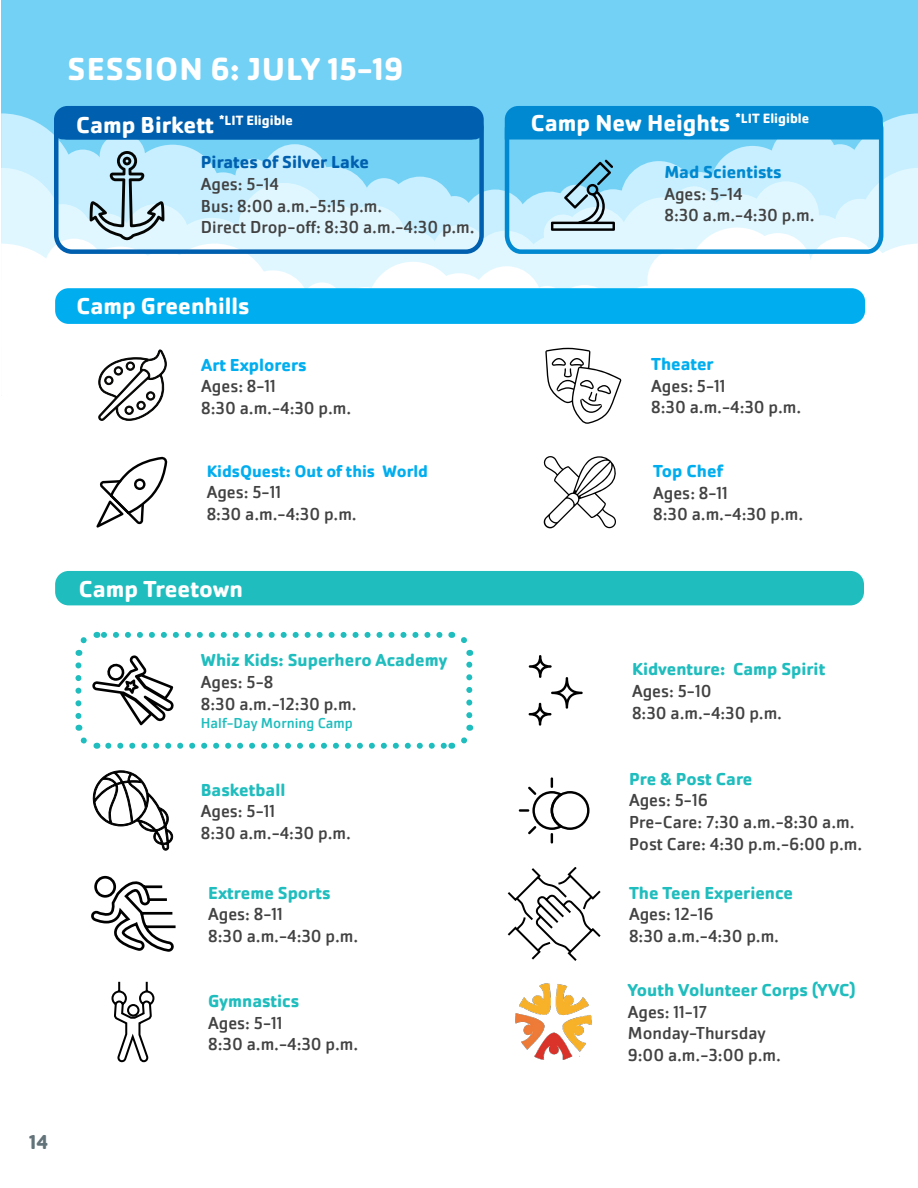
<style>
.page{position:relative;width:918px;height:1188px;background:#fff}
.page>*{position:absolute;margin:0;border:0;box-sizing:border-box;transform-origin:0 0}
.t1{font:700 33px "Cachet Pro";letter-spacing:.035em;color:#fff}
.t2{font:700 24px "Cachet Pro";color:#fff}
.t3{font:700 21px "Cachet Pro";color:#63737a}
.t4{font:18px/21.6px "Cachet Pro";color:#424242}
.t5{font:700 18px/21.6px "Cachet Pro";color:#20bdbe}
.t6{font:700 18px/21.6px "Cachet Pro";color:#00aeef}
.t7{font:700 17.25px "Cachet Pro";color:#00aeef}
.t8{font:15px "Cachet Pro";color:#20bdbe}
.t9{font:700 13.95px "Cachet Pro";color:#fff}
.s1{font-size:24px}
.s2{font-weight:700;color:#0060af}
.s3{font-weight:400;color:#424242}
.s4{font-weight:700;color:#20bdbe}
.s5{font-weight:700;color:#0089d0}
.s6{font-weight:700;color:#00aeef}
</style>
<div class="page">
<div style="left:1px;top:0;width:917px;height:396px;background:#73d1f6"></div>
<div style="left:60px;top:150px;width:46px;height:45px;background:#c7efff;border-radius:50%"></div>
<div style="left:124px;top:145px;width:97px;height:97px;background:#c7efff;border-radius:50%"></div>
<div style="left:23px;top:159px;width:97px;height:97px;background:#c7efff;border-radius:50%"></div>
<div style="left:294px;top:167px;width:77px;height:77px;background:#c7efff;border-radius:50%"></div>
<div style="left:364px;top:178px;width:40px;height:41px;background:#c7efff;border-radius:50%"></div>
<div style="left:462px;top:190px;width:66px;height:66px;background:#c7efff;border-radius:50%"></div>
<div style="left:262px;top:144px;width:66px;height:67px;background:#c7efff;border-radius:50%"></div>
<div style="left:196px;top:172px;width:54px;height:54px;background:#c7efff;border-radius:50%"></div>
<div style="left:100px;top:133px;width:45px;height:46px;background:#c7efff;border-radius:50%"></div>
<div style="left:386px;top:177px;width:68px;height:68px;background:#c7efff;border-radius:50%"></div>
<div style="left:437px;top:196px;width:35px;height:36px;background:#c7efff;border-radius:50%"></div>
<div style="left:235px;top:159px;width:36px;height:36px;background:#c7efff;border-radius:50%"></div>
<div style="left:32px;top:204px;width:60px;height:60px;background:#e1f7ff;border-radius:50%"></div>
<div style="left:166px;top:218px;width:92px;height:92px;background:#e1f7ff;border-radius:50%"></div>
<div style="left:77px;top:213px;width:57px;height:58px;background:#e1f7ff;border-radius:50%"></div>
<div style="left:124px;top:204px;width:65px;height:65px;background:#e1f7ff;border-radius:50%"></div>
<div style="left:304px;top:205px;width:66px;height:67px;background:#e1f7ff;border-radius:50%"></div>
<div style="left:340px;top:205px;width:66px;height:67px;background:#e1f7ff;border-radius:50%"></div>
<div style="left:432px;top:225px;width:56px;height:56px;background:#e1f7ff;border-radius:50%"></div>
<div style="left:238px;top:183px;width:92px;height:92px;background:#e1f7ff;border-radius:50%"></div>
<div style="left:385px;top:231px;width:56px;height:55px;background:#e1f7ff;border-radius:50%"></div>
<div style="left:471px;top:231px;width:70px;height:70px;background:#e1f7ff;border-radius:50%"></div>
<div style="left:1px;top:273px;width:504px;height:123px;background:#fff"></div>
<div style="left:44px;top:239px;width:60px;height:59px;background:#fff;border-radius:50%"></div>
<svg style="left:1px;top:113px;width:76px;height:282px"></svg>
<div style="left:157px;top:244px;width:115px;height:115px;background:#fff;border-radius:50%"></div>
<div style="left:74px;top:247px;width:92px;height:91px;background:#fff;border-radius:50%"></div>
<div style="left:137px;top:250px;width:54px;height:54px;background:#fff;border-radius:50%"></div>
<div style="left:302px;top:282px;width:40px;height:41px;background:#fff;border-radius:50%"></div>
<div style="left:339px;top:287px;width:54px;height:54px;background:#fff;border-radius:50%"></div>
<div style="left:426px;top:273px;width:66px;height:67px;background:#fff;border-radius:50%"></div>
<div style="left:235px;top:270px;width:75px;height:75px;background:#fff;border-radius:50%"></div>
<div style="left:367px;top:262px;width:92px;height:92px;background:#fff;border-radius:50%"></div>
<div style="left:472px;top:266px;width:70px;height:70px;background:#fff;border-radius:50%"></div>
<div style="left:54px;top:106px;width:430px;height:34px;background:#0060af;border-radius:13px"></div>
<div style="left:54px;top:122px;width:429px;height:17px;background:#0060af;border-radius:9px"></div>
<div style="left:54px;top:111px;width:430px;height:143px;border:4px solid #0060af;border-radius:16px"></div>
<div style="left:55px;top:571px;width:809px;height:34px;background:#20bdbe;border-radius:13px"></div>
<svg style="left:92px;top:770px;width:81px;height:81px"></svg>
<svg style="left:111px;top:981px;width:44px;height:82px"></svg>
<svg style="left:75px;top:631px;width:399px;height:118px"></svg>
<svg style="left:91px;top:875px;width:85px;height:77px"></svg>
<svg style="left:529px;top:655px;width:54px;height:71px"></svg>
<svg style="left:508px;top:867px;width:93px;height:93px"></svg>
<svg style="left:519px;top:777px;width:71px;height:67px"></svg>
<img style="left:515px;top:983px;width:77px;height:77px">
<div style="left:55px;top:288px;width:810px;height:36px;background:#00aeef;border-radius:14px"></div>
<svg style="left:97px;top:347px;width:70px;height:74px"></svg>
<svg style="left:505px;top:106px;width:413px;height:318px"></svg>
<svg style="left:544px;top:456px;width:72px;height:72px"></svg>
<svg style="left:96px;top:457px;width:71px;height:71px"></svg>
<svg style="left:90px;top:151px;width:74px;height:89px"></svg>
<p class="t1" style="left:67px;top:48px;width:337px">SESSION 6: JULY 15-19</p>
<p class="t9" style="left:76px;top:112px;width:218px"><span class="s1">Camp Birkett</span> *LIT Eligible</p>
<p class="t4" style="left:201px;top:152px;width:275px"><span class="s2">Pirates of Silver Lake<br></span>Ages: 5-14<br>Bus: 8:00 a.m.-5:15 p.m.<br>Direct Drop-off: 8:30 a.m.-4:30 p.m.</p>
<p class="t2" style="left:76px;top:291px;width:175px">Camp Greenhills</p>
<p class="t6" style="left:201px;top:354px;width:107px">Art Explorers<br><span class="s3">Ages: 8-11</span></p>
<p class="t4" style="left:201px;top:397px;width:152px">8:30 a.m.-4:30 p.m.</p>
<p class="t7" style="left:207px;top:460px;width:223px">KidsQuest: Out of this World</p>
<p class="t4" style="left:207px;top:482px;width:76px">Ages: 5-11</p>
<p class="t4" style="left:207px;top:503px;width:152px">8:30 a.m.-4:30 p.m.</p>
<p class="t2" style="left:79px;top:574px;width:166px">Camp Treetown</p>
<p class="t4" style="left:201px;top:650px;width:248px"><span class="s4">Whiz Kids: Superhero Academy<br></span>Ages: 5-8<br>8:30 a.m.-12:30 p.m.</p>
<p class="t8" style="left:201px;top:714px;width:154px">Half-Day Morning Camp</p>
<p class="t5" style="left:201px;top:779px;width:86px">Basketball<br><span class="s3">Ages: 5-11</span></p>
<p class="t4" style="left:201px;top:822px;width:152px">8:30 a.m.-4:30 p.m.</p>
<p class="t4" style="left:208px;top:882px;width:152px"><span class="s4">Extreme Sports<br></span>Ages: 8-11<br>8:30 a.m.-4:30 p.m.</p>
<p class="t5" style="left:208px;top:990px;width:93px">Gymnastics<br><span class="s3">Ages: 5-11</span></p>
<p class="t4" style="left:208px;top:1034px;width:152px">8:30 a.m.-4:30 p.m.</p>
<p class="t3" style="left:29px;top:1129px;width:20px">14</p>
<p class="t2" style="left:531px;top:108px;width:280px">Camp New Heights <sup>*LIT</sup> <sup>Eligible</sup></p>
<p class="t4" style="left:664px;top:162px;width:152px"><span class="s5">Mad Scientists<br></span>Ages: 5-14<br>8:30 a.m.-4:30 p.m.</p>
<p class="t4" style="left:651px;top:353px;width:152px"><span class="s6">Theater<br></span>Ages: 5-11<br>8:30 a.m.-4:30 p.m.</p>
<p class="t4" style="left:653px;top:461px;width:76px"><span class="s6">Top Chef<br></span>Ages: 8-11</p>
<p class="t4" style="left:653px;top:504px;width:152px">8:30 a.m.-4:30 p.m.</p>
<p class="t4" style="left:632px;top:659px;width:195px"><span class="s4">Kidventure: Camp Spirit<br></span>Ages: 5-10<br>8:30 a.m.-4:30 p.m.</p>
<p class="t5" style="left:629px;top:768px;width:125px">Pre &amp; Post Care</p>
<p class="t4" style="left:629px;top:790px;width:227px">Ages: 5-16<br>Pre-Care: 7:30 a.m.-8:30 a.m.</p>
<p class="t4" style="left:629px;top:833px;width:235px">Post Care: 4:30 p.m.-6:00 p.m.</p>
<p class="t4" style="left:629px;top:882px;width:166px"><span class="s4">The Teen Experience<br></span>Ages: 12-16<br>8:30 a.m.-4:30 p.m.</p>
<p class="t5" style="left:628px;top:979px;width:229px">Youth Volunteer Corps (YVC)<br><span class="s3">Ages: 11-17</span></p>
<p class="t4" style="left:628px;top:1023px;width:155px">Monday-Thursday<br>9:00 a.m.-3:00 p.m.</p>
</div>
